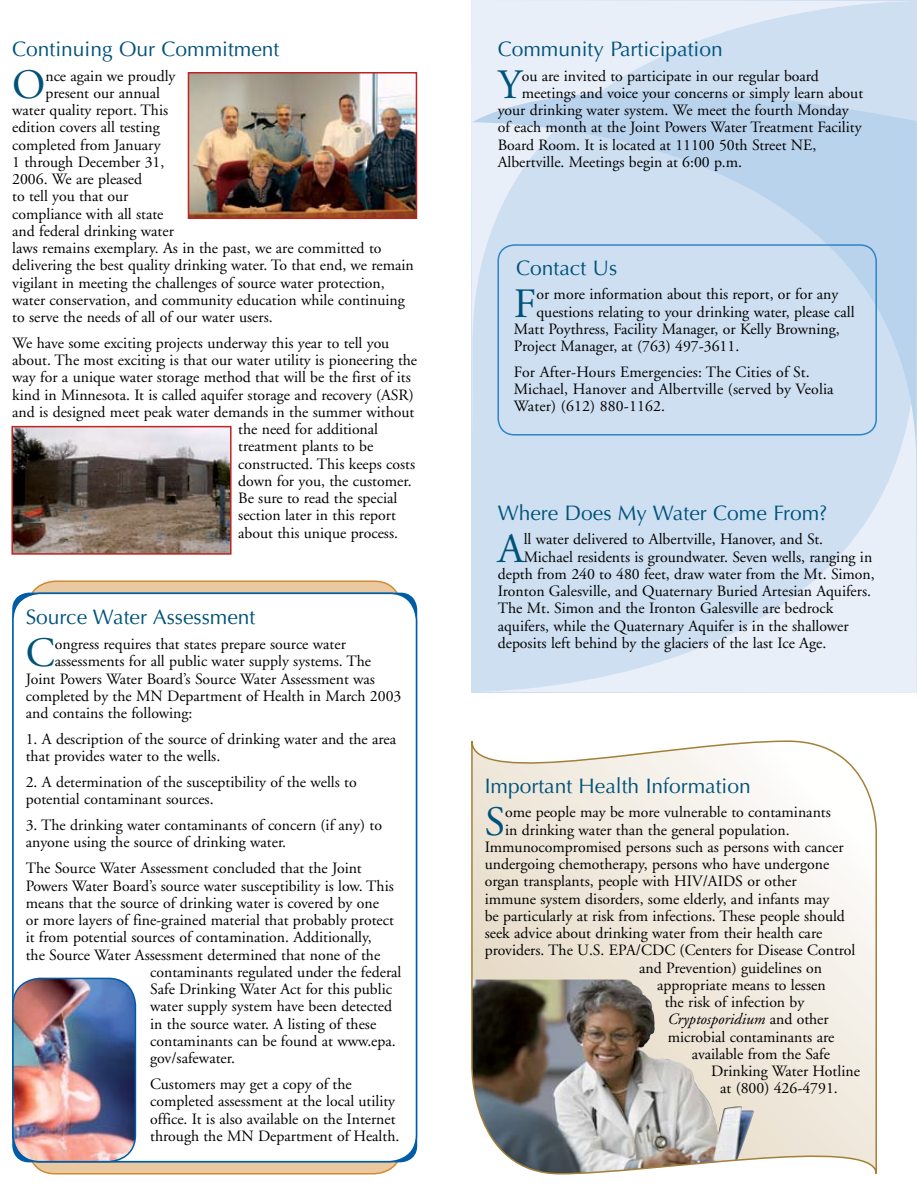
<style>
.page{position:relative;width:918px;height:1188px;background:#fff}
.page>*{position:absolute;margin:0;border:0;box-sizing:border-box;transform-origin:0 0}
.t1{font:41.7px "Adobe Garamond";color:#00527a}
.t2{font:21px "Optima";color:#00527a}
.t3{font:15.75px/17.2px "Adobe Garamond";color:#000}
.t4{font:italic 15.75px "Adobe Garamond";color:#000}
.s1{font-style:normal}
</style>
<div class="page">
<div style="left:28px;top:581px;width:373px;height:593px;background:#eac9a1;border-radius:27px"></div>
<div style="left:13px;top:593px;width:403px;height:569px;background:#fff;border-radius:27px"></div>
<div style="left:12px;top:593px;width:405px;height:569px;border:2px solid #005ca6;border-radius:27px"></div>
<svg style="left:471px;top:0;width:446px;height:693px;background:#d7e4f3"></svg>
<svg style="left:472px;top:53px;width:445px;height:413px;background:#cbddf0"></svg>
<div style="left:497px;top:244px;width:380px;height:192px;border:2px solid #2f84c6;border-radius:16px"></div>
<img style="left:191px;top:75px;width:223px;height:141px">
<div style="left:188px;top:72px;width:229px;height:147px;border:2px solid #bc2520"></div>
<svg style="left:471px;top:740px;width:406px;height:435px"></svg>
<img style="left:14px;top:429px;width:215px;height:123px">
<div style="left:11px;top:426px;width:221px;height:129px;border:2px solid #bc2520"></div>
<img style="left:13px;top:978px;width:122px;height:184px;border-radius:27px">
<div style="left:12px;top:978px;width:124px;height:184px;border:2px solid #005ca6;border-radius:27px"></div>
<h2 class="t2" style="left:12px;top:37px;width:269px">Continuing Our Commitment</h2>
<h1 class="t1" style="left:12px;top:62px;width:35px">O</h1>
<p class="t3" style="left:45px;top:67px;width:132px">nce again we proudly</p>
<p class="t3" style="left:45px;top:85px;width:116px">present our annual</p>
<p class="t3" style="left:12px;top:102px;width:157px">water quality report. This</p>
<p class="t3" style="left:12px;top:119px;width:149px">edition covers all testing</p>
<p class="t3" style="left:12px;top:136px;width:150px">completed from January</p>
<p class="t3" style="left:12px;top:154px;width:154px">1 through December 31,</p>
<p class="t3" style="left:12px;top:171px;width:131px">2006. We are pleased</p>
<p class="t3" style="left:12px;top:188px;width:118px">to tell you that our</p>
<p class="t3" style="left:12px;top:205px;width:153px">compliance with all state</p>
<p class="t3" style="left:12px;top:223px;width:163px">and federal drinking water</p>
<p class="t3" style="left:12px;top:240px;width:371px">laws remains exemplary. As in the past, we are committed to</p>
<p class="t3" style="left:12px;top:257px;width:403px">delivering the best quality drinking water. To that end, we remain</p>
<p class="t3" style="left:12px;top:274px;width:374px">vigilant in meeting the challenges of source water protection,</p>
<p class="t3" style="left:12px;top:292px;width:394px">water conservation, and community education while continuing</p>
<p class="t3" style="left:12px;top:309px;width:262px">to serve the needs of all of our water users.</p>
<p class="t3" style="left:12px;top:335px;width:379px">We have some exciting projects underway this year to tell you</p>
<p class="t3" style="left:12px;top:352px;width:406px">about. The most exciting is that our water utility is pioneering the</p>
<p class="t3" style="left:12px;top:369px;width:400px">way for a unique water storage method that will be the first of its</p>
<p class="t3" style="left:12px;top:386px;width:403px">kind in Minnesota. It is called aquifer storage and recovery (ASR)</p>
<p class="t3" style="left:12px;top:404px;width:404px">and is designed meet peak water demands in the summer without</p>
<p class="t3" style="left:238px;top:421px;width:141px">the need for additional</p>
<p class="t3" style="left:238px;top:438px;width:137px">treatment plants to be</p>
<p class="t3" style="left:238px;top:455px;width:178px">constructed. This keeps costs</p>
<p class="t3" style="left:238px;top:473px;width:175px">down for you, the customer.</p>
<p class="t3" style="left:238px;top:490px;width:161px">Be sure to read the special</p>
<p class="t3" style="left:238px;top:507px;width:159px">section later in this report</p>
<p class="t3" style="left:238px;top:524px;width:161px">about this unique process.</p>
<h2 class="t2" style="left:26px;top:605px;width:231px">Source Water Assessment</h2>
<h1 class="t1" style="left:26px;top:631px;width:31px">C</h1>
<p class="t3" style="left:55px;top:636px;width:293px">ongress requires that states prepare source water</p>
<p class="t3" style="left:55px;top:653px;width:318px">assessments for all public water supply systems. The</p>
<p class="t3" style="left:26px;top:670px;width:351px">Joint Powers Water Board’s Source Water Assessment was</p>
<p class="t3" style="left:26px;top:688px;width:377px">completed by the MN Department of Health in March 2003</p>
<p class="t3" style="left:26px;top:705px;width:168px">and contains the following:</p>
<p class="t3" style="left:26px;top:731px;width:372px">1. A description of the source of drinking water and the area that provides water to the wells.</p>
<p class="t3" style="left:26px;top:774px;width:332px">2. A determination of the susceptibility of the wells to potential contaminant sources.</p>
<p class="t3" style="left:26px;top:817px;width:358px">3. The drinking water contaminants of concern (if any) to anyone using the source of drinking water.</p>
<p class="t3" style="left:26px;top:860px;width:338px">The Source Water Assessment concluded that the Joint</p>
<p class="t3" style="left:26px;top:877px;width:370px">Powers Water Board’s source water susceptibility is low. This</p>
<p class="t3" style="left:26px;top:895px;width:355px">means that the source of drinking water is covered by one</p>
<p class="t3" style="left:26px;top:912px;width:370px">or more layers of fine-grained material that probably protect</p>
<p class="t3" style="left:26px;top:929px;width:347px">it from potential sources of contamination. Additionally,</p>
<p class="t3" style="left:26px;top:946px;width:356px">the Source Water Assessment determined that none of the</p>
<p class="t3" style="left:150px;top:964px;width:253px">contaminants regulated under the federal</p>
<p class="t3" style="left:150px;top:981px;width:243px">Safe Drinking Water Act for this public</p>
<p class="t3" style="left:150px;top:998px;width:243px">water supply system have been detected</p>
<p class="t3" style="left:150px;top:1015px;width:228px">in the source water. A listing of these</p>
<p class="t3" style="left:150px;top:1033px;width:247px">contaminants can be found at www.epa.</p>
<p class="t3" style="left:150px;top:1050px;width:86px">gov/safewater.</p>
<p class="t3" style="left:150px;top:1076px;width:251px">Customers may get a copy of the completed assessment at the local utility office. It is also available on the Internet through the MN Department of Health.</p>
<h2 class="t2" style="left:498px;top:37px;width:227px">Community Participation</h2>
<h1 class="t1" style="left:498px;top:62px;width:25px">Y</h1>
<p class="t3" style="left:522px;top:67px;width:299px">ou are invited to participate in our regular board</p>
<p class="t3" style="left:522px;top:85px;width:343px">meetings and voice your concerns or simply learn about</p>
<p class="t3" style="left:498px;top:102px;width:352px">your drinking water system. We meet the fourth Monday</p>
<p class="t3" style="left:498px;top:119px;width:365px">of each month at the Joint Powers Water Treatment Facility</p>
<p class="t3" style="left:498px;top:136px;width:320px">Board Room. It is located at 11100 50th Street NE,</p>
<p class="t3" style="left:498px;top:154px;width:246px">Albertville. Meetings begin at 6:00 p.m.</p>
<h2 class="t2" style="left:516px;top:255px;width:102px">Contact Us</h2>
<h1 class="t1" style="left:514px;top:281px;width:24px">F</h1>
<p class="t3" style="left:536px;top:286px;width:304px">or more information about this report, or for any</p>
<p class="t3" style="left:536px;top:303px;width:320px">questions relating to your drinking water, please call</p>
<p class="t3" style="left:514px;top:321px;width:327px">Matt Poythress, Facility Manager, or Kelly Browning,</p>
<p class="t3" style="left:514px;top:338px;width:227px">Project Manager, at (763) 497-3611.</p>
<p class="t3" style="left:514px;top:364px;width:321px">For After-Hours Emergencies: The Cities of St.<br>Michael, Hanover and Albertville (served by Veolia<br>Water) (612) 880-1162.</p>
<h2 class="t2" style="left:498px;top:500px;width:331px">Where Does My Water Come From?</h2>
<h1 class="t1" style="left:498px;top:526px;width:28px">A</h1>
<p class="t3" style="left:524px;top:531px;width:301px">ll water delivered to Albertville, Hanover, and St.</p>
<p class="t3" style="left:524px;top:548px;width:350px">Michael residents is groundwater. Seven wells, ranging in</p>
<p class="t3" style="left:498px;top:566px;width:379px">depth from 240 to 480 feet, draw water from the Mt. Simon,</p>
<p class="t3" style="left:498px;top:583px;width:375px">Ironton Galesville, and Quaternary Buried Artesian Aquifers.</p>
<p class="t3" style="left:498px;top:600px;width:337px">The Mt. Simon and the Ironton Galesville are bedrock</p>
<p class="t3" style="left:498px;top:617px;width:352px">aquifers, while the Quaternary Aquifer is in the shallower</p>
<p class="t3" style="left:498px;top:635px;width:330px">deposits left behind by the glaciers of the last Ice Age.</p>
<h2 class="t2" style="left:485px;top:773px;width:268px">Important Health Information</h2>
<h1 class="t1" style="left:485px;top:799px;width:22px">S</h1>
<p class="t3" style="left:505px;top:804px;width:327px">ome people may be more vulnerable to contaminants</p>
<p class="t3" style="left:505px;top:822px;width:286px">in drinking water than the general population.</p>
<p class="t3" style="left:485px;top:839px;width:361px">Immunocompromised persons such as persons with cancer</p>
<p class="t3" style="left:485px;top:856px;width:346px">undergoing chemotherapy, persons who have undergone</p>
<p class="t3" style="left:485px;top:873px;width:313px">organ transplants, people with HIV/AIDS or other</p>
<p class="t3" style="left:485px;top:891px;width:346px">immune system disorders, some elderly, and infants may</p>
<p class="t3" style="left:485px;top:908px;width:362px">be particularly at risk from infections. These people should</p>
<p class="t3" style="left:485px;top:925px;width:339px">seek advice about drinking water from their health care</p>
<p class="t3" style="left:485px;top:942px;width:372px">providers. The U.S. EPA/CDC (Centers for Disease Control</p>
<p class="t3" style="left:639px;top:960px;width:185px">and Prevention) guidelines on</p>
<p class="t3" style="left:657px;top:977px;width:170px">appropriate means to lessen</p>
<p class="t3" style="left:665px;top:994px;width:141px">the risk of infection by</p>
<p class="t4" style="left:668px;top:1011px;width:163px">Cryptosporidium <span class="s1">and other</span></p>
<p class="t3" style="left:668px;top:1029px;width:168px">microbial contaminants are</p>
<p class="t3" style="left:692px;top:1046px;width:140px">available from the Safe</p>
<p class="t3" style="left:711px;top:1063px;width:150px">Drinking Water Hotline</p>
<p class="t3" style="left:720px;top:1080px;width:119px">at (800) 426-4791.</p>
</div>
